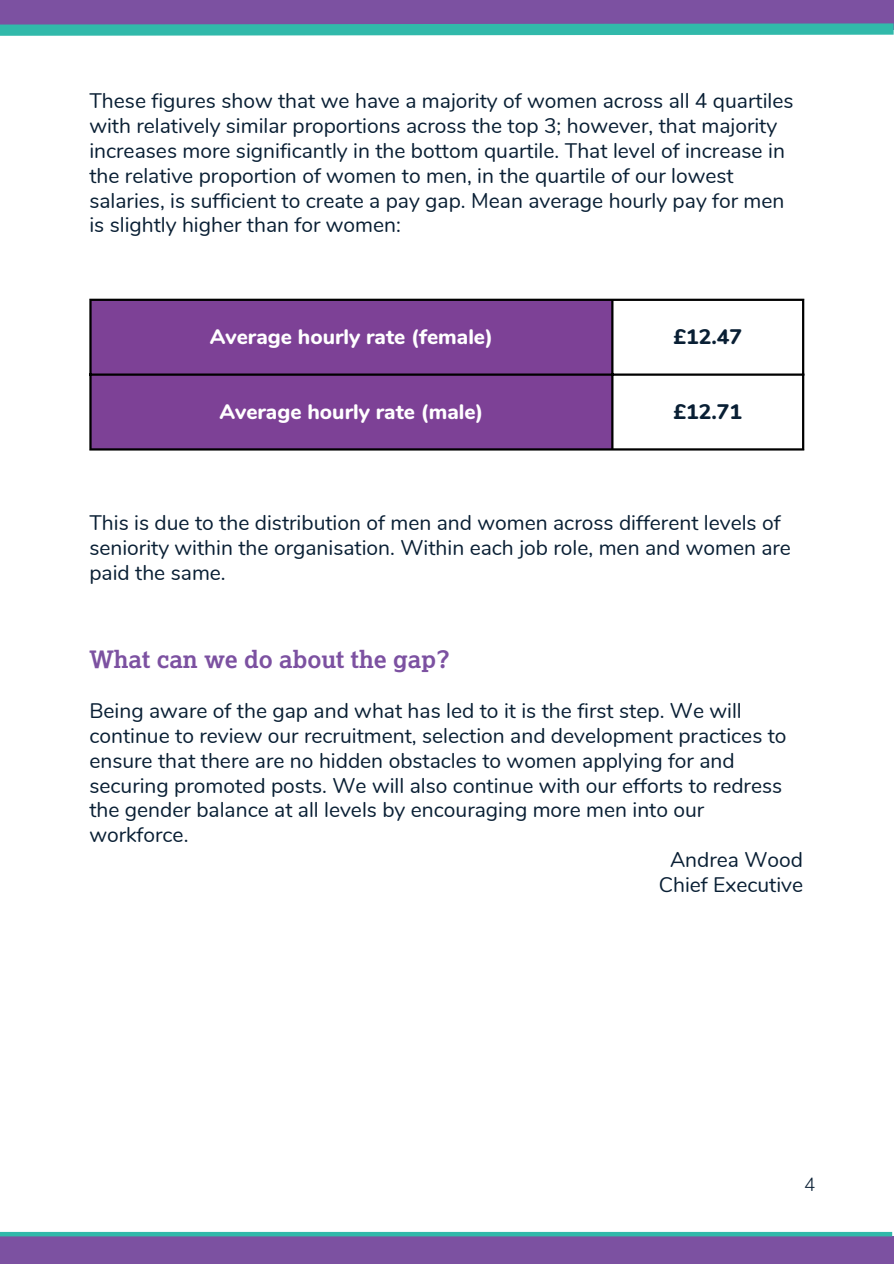
<style>
.page{position:relative;width:894px;height:1264px;background:#fff}
.page>*{position:absolute;margin:0;border:0;box-sizing:border-box;transform-origin:0 0}
.t1{font:700 24px "Lexia";color:#7c51a1}
.t2{font:21px/24.8px "Nunito";color:#091f34}
.t3{font:800 21px "Nunito";color:#fff}
.t4{font:800 21px "Nunito";color:#091f34}
.t5{font:300 18.75px "Nunito";color:#091f34}
</style>
<div class="page">
<div style="left:0;top:1236px;width:893px;height:27px;background:#7c51a1"></div>
<div style="left:0;top:0;width:893px;height:29px;background:#7c51a1"></div>
<svg style="left:0;top:23px;width:893px;height:13px;background:#42b5ae"></svg>
<div style="left:0;top:1231px;width:891px;height:5px;background:#31b9aa"></div>
<div style="left:92px;top:301px;width:519px;height:147px;background:#7d4196"></div>
<hr style="left:89px;top:301px;width:3px;height:147px;background:#000">
<hr style="left:611px;top:301px;width:2px;height:147px;background:#000">
<hr style="left:801px;top:301px;width:3px;height:147px;background:#000">
<hr style="left:89px;top:299px;width:715px;height:2px;background:#000">
<hr style="left:89px;top:373px;width:715px;height:3px;background:#000">
<hr style="left:89px;top:448px;width:715px;height:2px;background:#000">
<h2 class="t2" style="left:89px;top:89px;width:705px">These figures show that we have a majority of women across all 4 quartiles with relatively similar proportions across the top 3; however, that majority increases more significantly in the bottom quartile. That level of increase in the relative proportion of women to men, in the quartile of our lowest salaries, is sufficient to create a pay gap. Mean average hourly pay for men is slightly higher than for women:</h2>
<p class="t3" style="left:210px;top:322px;width:284px">Average hourly rate (female)</p>
<h2 class="t4" style="left:673px;top:322px;width:70px">£12.47</h2>
<p class="t3" style="left:219px;top:397px;width:265px">Average hourly rate (male)</p>
<p class="t4" style="left:673px;top:397px;width:70px">£12.71</p>
<h1 class="t2" style="left:89px;top:511px;width:703px">This is due to the distribution of men and women across different levels of seniority within the organisation. Within each job role, men and women are paid the same.</h1>
<p class="t1" style="left:89px;top:645px;width:362px">What can we do about the gap?</p>
<p class="t2" style="left:89px;top:699px;width:653px">Being aware of the gap and what has led to it is the first step. We will</p>
<p class="t2" style="left:89px;top:724px;width:698px">continue to review our recruitment, selection and development practices to</p>
<p class="t2" style="left:89px;top:748px;width:646px">ensure that there are no hidden obstacles to women applying for and</p>
<p class="t2" style="left:89px;top:773px;width:694px">securing promoted posts. We will also continue with our efforts to redress</p>
<p class="t2" style="left:89px;top:798px;width:616px">the gender balance at all levels by encouraging more men into our</p>
<p class="t2" style="left:89px;top:823px;width:101px">workforce.</p>
<p class="t2" style="left:669px;top:847px;width:135px">Andrea Wood</p>
<p class="t2" style="left:658px;top:872px;width:146px">Chief Executive</p>
<p class="t5" style="left:804px;top:1172px;width:13px">4</p>
</div>
